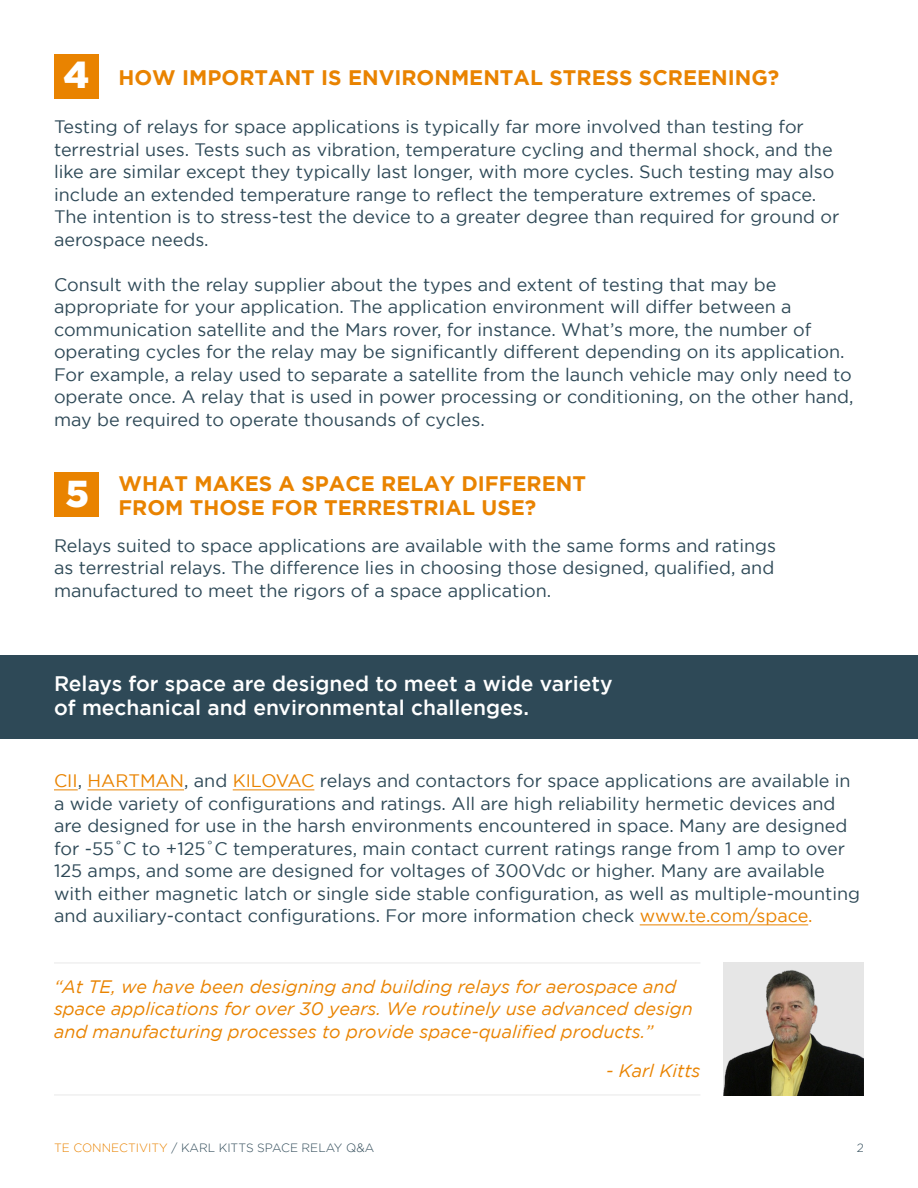
<style>
.page{position:relative;width:918px;height:1188px;background:#fff}
.page>*{position:absolute;margin:0;border:0;box-sizing:border-box;transform-origin:0 0}
.t1{font:900 37.5px "Gotham";color:#fff}
.t2{font:700 21px/24px "Gotham";color:#e98300}
.t3{font:500 21px/24px "Gotham";color:#fff}
.t4{font:18px/22.5px "Gotham";color:#2e4957}
.t5{font:italic 18px/22.5px "Gotham";color:#e98300}
.t6{font:300 12px "Gotham";color:#2e4957}
.s1{color:#e98300}
</style>
<div class="page">
<div style="left:723px;top:962px;width:141px;height:133px;background:#e6e6e6"></div>
<img style="left:723px;top:970px;width:141px;height:126px">
<div style="left:0;top:655px;width:918px;height:84px;background:#2e4957"></div>
<svg style="left:54px;top:790px;width:24px;height:1px"></svg>
<hr style="left:88px;top:790px;width:96px;height:1px;background:#e98300">
<hr style="left:233px;top:790px;width:81px;height:1px;background:#e98300">
<hr style="left:640px;top:925px;width:168px;height:1px;background:#e98300">
<div style="left:54px;top:54px;width:45px;height:45px;background:#e98300"></div>
<div style="left:54px;top:472px;width:45px;height:45px;background:#e98300"></div>
<hr style="left:54px;top:963px;width:646px;height:1px;background:#000">
<hr style="left:54px;top:1095px;width:646px;height:1px;background:#000">
<h1 class="t1" style="left:63px;top:53px;width:27px">4</h1>
<p class="t2" style="left:118px;top:65px;width:662px">HOW IMPORTANT IS ENVIRONMENTAL STRESS SCREENING?</p>
<p class="t4" style="left:54px;top:115px;width:787px">Testing of relays for space applications is typically far more involved than testing for terrestrial uses. Tests such as vibration, temperature cycling and thermal shock, and the like are similar except they typically last longer, with more cycles. Such testing may also include an extended temperature range to reflect the temperature extremes of space.<br>The intention is to stress-test the device to a greater degree than required for ground or aerospace needs.</p>
<p class="t4" style="left:54px;top:273px;width:801px">Consult with the relay supplier about the types and extent of testing that may be appropriate for your application. The application environment will differ between a communication satellite and the Mars rover, for instance. What’s more, the number of operating cycles for the relay may be significantly different depending on its application.<br>For example, a relay used to separate a satellite from the launch vehicle may only need to operate once. A relay that is used in power processing or conditioning, on the other hand, may be required to operate thousands of cycles.</p>
<h1 class="t1" style="left:65px;top:472px;width:25px">5</h1>
<p class="t2" style="left:118px;top:471px;width:469px">WHAT MAKES A SPACE RELAY DIFFERENT<br>FROM THOSE FOR TERRESTRIAL USE?</p>
<p class="t4" style="left:54px;top:534px;width:724px;text-align:justify">Relays suited to space applications are available with the same forms and ratings as terrestrial relays. The difference lies in choosing those designed, qualified, and manufactured to meet the rigors of a space application.</p>
<p class="t3" style="left:54px;top:671px;width:560px">Relays for space are designed to meet a wide variety of mechanical and environmental challenges.</p>
<p class="t4" style="left:54px;top:770px;width:808px"><span class="s1">CII</span>, <span class="s1">HARTMAN</span>, and <span class="s1">KILOVAC</span> relays and contactors for space applications are available in a wide variety of configurations and ratings. All are high reliability hermetic devices and are designed for use in the harsh environments encountered in space. Many are designed for -55˚C to +125˚C temperatures, main contact current ratings range from 1 amp to over 125 amps, and some are designed for voltages of 300Vdc or higher. Many are available with either magnetic latch or single side stable configuration, as well as multiple-mounting and auxiliary-contact configurations. For more information check <span class="s1">www.te.com/space.</span></p>
<p class="t5" style="left:54px;top:975px;width:640px">“At TE, we have been designing and building relays for aerospace and space applications for over 30 years. We routinely use advanced design and manufacturing processes to provide space-qualified products.”</p>
<p class="t5" style="left:606px;top:1059px;width:96px">- Karl Kitts</p>
<p class="t6" style="left:54px;top:1141px;width:322px"><span class="s1">TE CONNECTIVITY</span> / KARL KITTS SPACE RELAY Q&amp;A</p>
<p class="t6" style="left:857px;top:1141px;width:9px">2</p>
</div>
